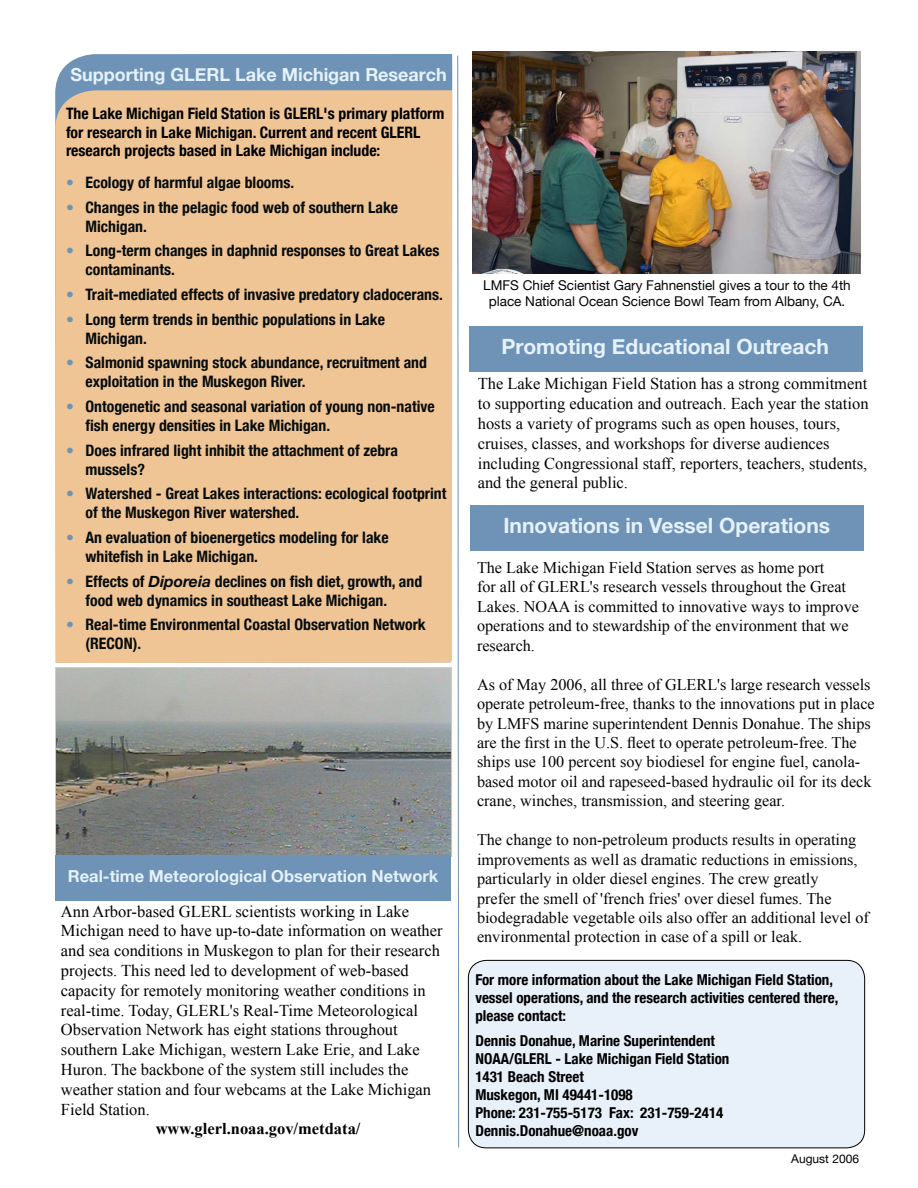
<style>
.page{position:relative;width:918px;height:1188px;background:#fff}
.page>*{position:absolute;margin:0;border:0;box-sizing:border-box;transform-origin:0 0}
.t1{font:700 21px "Helvetica Neue";color:#e6f2fb}
.t2{font:700 18px "Helvetica Neue";color:#e6f2fb}
.t3{font:16.5px/19.8px "Times New Roman";color:#000}
.t4{font:16.5px/19.8px "Times New Roman";color:#040504}
.t5{font:700 16.5px "Helvetica Neue";color:#e6f2fb}
.t6{font:700 16.5px "Times New Roman";color:#000}
.t7{font:16.2px/19.5px "Times New Roman";color:#060303}
.t8{font:700 condensed 15.75px/18.9px "Helvetica Neue";color:#070c0d}
.t9{font:700 condensed 15.75px/18.9px "Helvetica Neue";color:#000}
.t10{font:700 condensed 15px/18px "Helvetica Neue";color:#000}
.t11{font:13.5px/16.2px "Helvetica Neue";color:#030504;text-align:center}
.t12{font:12px "Helvetica Neue";color:#000}
.s1{color:#6e93b6}
.s2{font-style:italic;font-stretch:normal}
</style>
<div class="page">
<div style="left:55px;top:54px;width:397px;height:36px;background:#6e93b6"></div>
<div style="left:55px;top:90px;width:397px;height:573px;background:#f0c596"></div>
<svg style="left:457px;top:55px;width:2px;height:1093px"></svg>
<img style="left:57px;top:669px;width:393px;height:186px">
<div style="left:55px;top:667px;width:397px;height:190px;border:1px solid #f0c596"></div>
<img style="left:472px;top:52px;width:388px;height:221px">
<div style="left:469px;top:326px;width:393px;height:46px;background:#6e93b6"></div>
<div style="left:470px;top:505px;width:394px;height:46px;background:#6e93b6"></div>
<div style="left:56px;top:855px;width:396px;height:46px;background:#6e93b6"></div>
<div style="left:468px;top:960px;width:397px;height:188px;background:#e8f1fa;border-radius:18px"></div>
<div style="left:468px;top:960px;width:397px;height:188px;border:1px solid #000;border-radius:18px"></div>
<p class="t2" style="left:70px;top:63px;width:378px">Supporting GLERL Lake Michigan Research</p>
<p class="t9" style="left:66px;top:103px;width:380px">The Lake Michigan Field Station is GLERL's primary platform for research in Lake Michigan. Current and recent GLERL research projects based in Lake Michigan include:</p>
<p class="t8" style="left:66px;top:173px;width:230px"><span class="s1">•</span> Ecology of harmful algae blooms.</p>
<p class="t8" style="left:86px;top:197px;width:314px;text-indent:-20px"><span class="s1">•</span> Changes in the pelagic food web of southern Lake<br>Michigan.</p>
<p class="t8" style="left:86px;top:241px;width:356px;text-indent:-20px"><span class="s1">•</span> Long-term changes in daphnid responses to Great Lakes contaminants.</p>
<p class="t8" style="left:66px;top:285px;width:378px"><span class="s1">•</span> Trait-mediated effects of invasive predatory cladocerans.</p>
<p class="t8" style="left:86px;top:309px;width:301px;text-indent:-20px"><span class="s1">•</span> Long term trends in benthic populations in Lake<br>Michigan.</p>
<p class="t8" style="left:86px;top:353px;width:343px;text-indent:-20px"><span class="s1">•</span> Salmonid spawning stock abundance, recruitment and exploitation in the Muskegon River.</p>
<p class="t8" style="left:86px;top:397px;width:351px;text-indent:-20px"><span class="s1">•</span> Ontogenetic and seasonal variation of young non-native fish energy densities in Lake Michigan.</p>
<p class="t8" style="left:86px;top:440px;width:314px;text-indent:-20px"><span class="s1">•</span> Does infrared light inhibit the attachment of zebra mussels?</p>
<p class="t8" style="left:86px;top:484px;width:363px;text-indent:-20px"><span class="s1">•</span> Watershed - Great Lakes interactions: ecological footprint of the Muskegon River watershed.</p>
<p class="t8" style="left:86px;top:528px;width:305px;text-indent:-20px"><span class="s1">•</span> An evaluation of bioenergetics modeling for lake whitefish in Lake Michigan.</p>
<p class="t8" style="left:86px;top:571px;width:338px;text-indent:-20px"><span class="s1">•</span> Effects of <span class="s2">Diporeia</span> declines on fish diet, growth, and food web dynamics in southeast Lake Michigan.</p>
<p class="t8" style="left:86px;top:615px;width:342px;text-indent:-20px"><span class="s1">•</span> Real-time Environmental Coastal Observation Network (RECON).</p>
<p class="t5" style="left:68px;top:865px;width:372px">Real-time Meteorological Observation Network</p>
<p class="t3" style="left:61px;top:901px;width:383px">Ann Arbor-based GLERL scientists working in Lake Michigan need to have up-to-date information on weather and sea conditions in Muskegon to plan for their research projects. This need led to development of web-based capacity for remotely monitoring weather conditions in real-time. Today, GLERL's Real-Time Meteorological Observation Network has eight stations throughout southern Lake Michigan, western Lake Erie, and Lake Huron. The backbone of the system still includes the weather station and four webcams at the Lake Michigan Field Station.</p>
<p class="t6" style="left:156px;top:1119px;width:206px">www.glerl.noaa.gov/metdata/</p>
<p class="t11" style="left:483px;top:277px;width:369px">LMFS Chief Scientist Gary Fahnenstiel gives a tour to the 4th place National Ocean Science Bowl Team from Albany, CA.</p>
<p class="t1" style="left:502px;top:334px;width:329px">Promoting Educational Outreach</p>
<p class="t4" style="left:478px;top:374px;width:392px">The Lake Michigan Field Station has a strong commitment to supporting education and outreach. Each year the station hosts a variety of programs such as open houses, tours, cruises, classes, and workshops for diverse audiences including Congressional staff, reporters, teachers, students, and the general public.</p>
<p class="t1" style="left:503px;top:513px;width:328px">Innovations in Vessel Operations</p>
<p class="t7" style="left:477px;top:558px;width:384px">The Lake Michigan Field Station serves as home port<br>for all of GLERL's research vessels throughout the Great Lakes. NOAA is committed to innovative ways to improve operations and to stewardship of the environment that we research.</p>
<p class="t7" style="left:477px;top:674px;width:399px">As of May 2006, all three of GLERL's large research vessels operate petroleum-free, thanks to the innovations put in place by LMFS marine superintendent Dennis Donahue. The ships are the first in the U.S. fleet to operate petroleum-free. The ships use 100 percent soy biodiesel for engine fuel, canola&shy;based motor oil and rapeseed-based hydraulic oil for its deck crane, winches, transmission, and steering gear.</p>
<p class="t7" style="left:477px;top:830px;width:393px">The change to non-petroleum products results in operating improvements as well as dramatic reductions in emissions, particularly in older diesel engines. The crew greatly<br>prefer the smell of 'french fries' over diesel fumes. The biodegradable vegetable oils also offer an additional level of environmental protection in case of a spill or leak.</p>
<p class="t10" style="left:475px;top:970px;width:365px">For more information about the Lake Michigan Field Station, vessel operations, and the research activities centered there, please contact:</p>
<p class="t10" style="left:475px;top:1031px;width:256px">Dennis Donahue, Marine Superintendent<br>NOAA/GLERL - Lake Michigan Field Station<br>1431 Beach Street<br>Muskegon, MI 49441-1098<br>Phone: 231-755-5173 Fax: 231-759-2414<br>Dennis.Donahue@noaa.gov</p>
<p class="t12" style="left:791px;top:1152px;width:69px">August 2006</p>
</div>
